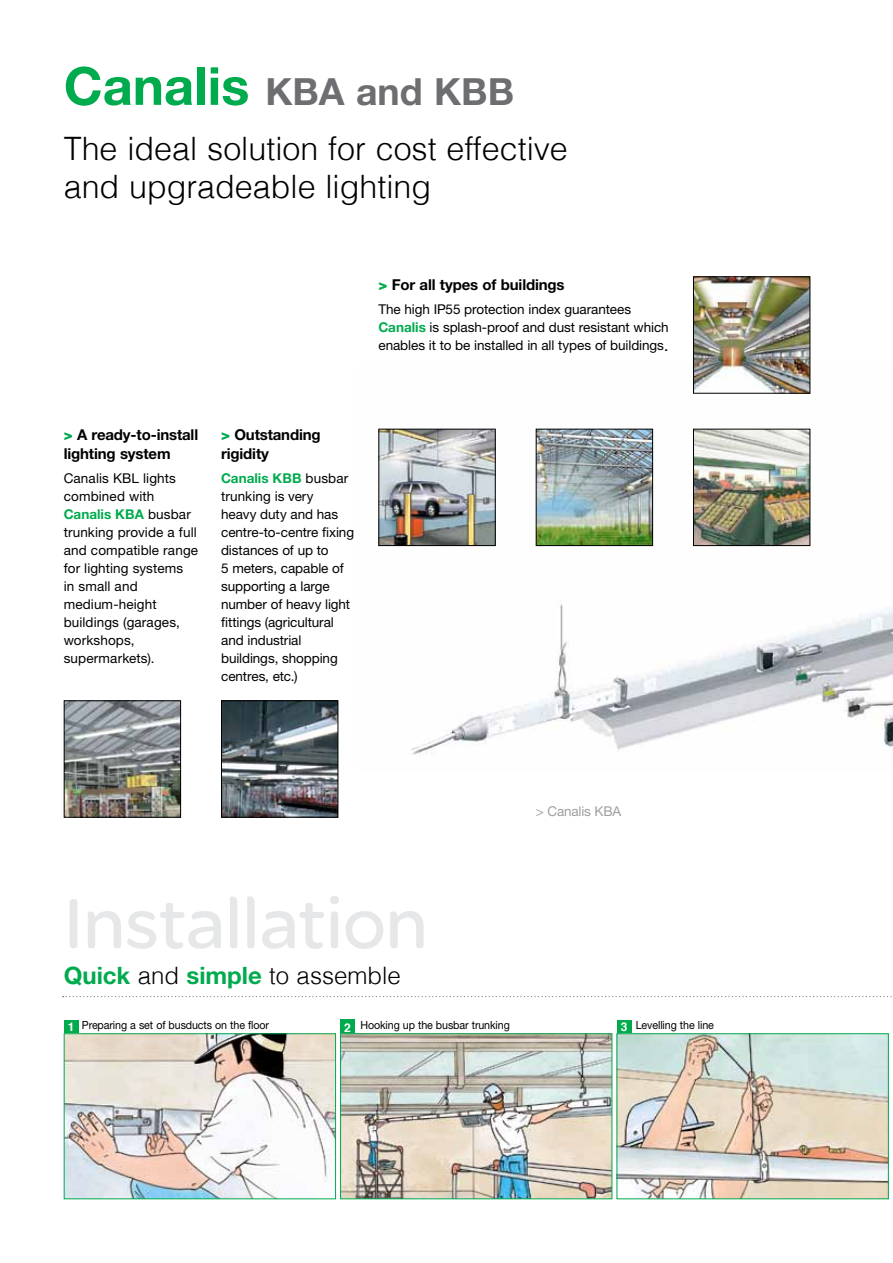
<style>
.page{position:relative;width:893px;height:1263px;background:#fff}
.page>*{position:absolute;margin:0;border:0;box-sizing:border-box;transform-origin:0 0}
.t1{font:75px "SE Optimist";color:#e6e7e8}
.t2{font:700 37.5px "Helvetica Neue";color:#6d6e71}
.t3{font:300 32.25px/38.7px "Helvetica";color:#000}
.t4{font:300 24px "Helvetica";color:#000}
.t5{font:700 15px/18.8px "Helvetica Neue";letter-spacing:-.01em;color:#000}
.t6{font:13.5px/18px "Helvetica Neue";letter-spacing:-.005em;color:#000}
.t7{font:13.5px "Helvetica Neue";letter-spacing:-.01em;color:#9d9fa2}
.t8{font:11.25px "Helvetica Neue";letter-spacing:-.01em;color:#000;scale:.95 1}
.s1{font-size:52.5px;color:#00ab4e}
.s2{font-weight:800;color:#00ab4e}
.s3{font-weight:700;color:#00ab4e}
.s4{font-family:"Helvetica";font-size:18px}
.s5{font-family:"Helvetica Neue";font-weight:700;color:#00ab4e}
.s6{font-family:"Helvetica";font-weight:700;font-size:12px;color:#fff}
</style>
<div class="page">
<img style="left:378px;top:367px;width:515px;height:388px">
<div style="left:64px;top:1020px;width:15px;height:13px;background:#00ab4e"></div>
<div style="left:340px;top:1020px;width:15px;height:14px;background:#00ab4e"></div>
<div style="left:617px;top:1020px;width:14px;height:13px;background:#00ab4e"></div>
<img style="left:695px;top:278px;width:113px;height:114px">
<div style="left:693px;top:276px;width:117px;height:118px;border:1px solid #000"></div>
<img style="left:380px;top:431px;width:114px;height:113px">
<div style="left:378px;top:429px;width:118px;height:117px;border:1px solid #000"></div>
<img style="left:695px;top:431px;width:113px;height:113px">
<div style="left:693px;top:429px;width:117px;height:117px;border:1px solid #000"></div>
<img style="left:538px;top:431px;width:113px;height:113px">
<div style="left:536px;top:429px;width:117px;height:117px;border:1px solid #000"></div>
<img style="left:223px;top:702px;width:113px;height:114px">
<div style="left:221px;top:700px;width:117px;height:118px;border:1px solid #000"></div>
<img style="left:66px;top:1035px;width:268px;height:162px">
<div style="left:64px;top:1033px;width:272px;height:166px;border:1px solid #00ab4e"></div>
<img style="left:342px;top:1035px;width:268px;height:162px">
<div style="left:340px;top:1033px;width:272px;height:166px;border:1px solid #00ab4e"></div>
<img style="left:619px;top:1035px;width:268px;height:162px">
<div style="left:617px;top:1033px;width:272px;height:166px;border:1px solid #00ab4e"></div>
<img style="left:66px;top:702px;width:113px;height:114px">
<div style="left:64px;top:700px;width:117px;height:118px;border:1px solid #000"></div>
<svg style="left:63px;top:996px;width:829px;height:1px"></svg>
<h2 class="t2" style="left:64px;top:68px;width:452px"><span class="s1">Canalis</span> KBA and KBB</h2>
<h3 class="t3" style="left:64px;top:128px;width:506px">The ideal solution for cost effective and upgradeable lighting</h3>
<p class="t5" style="left:378px;top:275px;width:188px"><span class="s2">&gt;</span> For all types of buildings</p>
<p class="t6" style="left:378px;top:300px;width:292px">The high IP55 protection index guarantees<br><span class="s3">Canalis</span> is splash-proof and dust resistant which enables it to be installed in all types of buildings<span class="s4">.</span></p>
<p class="t5" style="left:64px;top:425px;width:136px"><span class="s2">&gt;</span> A ready-to-install lighting system</p>
<p class="t6" style="left:64px;top:469px;width:136px">Canalis KBL lights combined with<br><span class="s3">Canalis KBA</span> busbar trunking provide a full and compatible range for lighting systems<br>in small and medium-height buildings (garages, workshops, supermarkets).</p>
<p class="t5" style="left:221px;top:425px;width:101px"><span class="s2">&gt;</span> Outstanding rigidity</p>
<p class="t6" style="left:221px;top:469px;width:134px"><span class="s3">Canalis KBB</span> busbar trunking is very<br>heavy duty and has centre-to-centre fixing distances of up to<br>5 meters, capable of supporting a large number of heavy light fittings (agricultural and industrial buildings, shopping centres, etc.)</p>
<p class="t7" style="left:536px;top:804px;width:87px">&gt; Canalis KBA</p>
<h1 class="t1" style="left:64px;top:881px;width:365px">Installation</h1>
<h3 class="t4" style="left:64px;top:960px;width:338px"><span class="s5">Quick</span> and <span class="s5">simple</span> to assemble</h3>
<p class="t8" style="left:68px;top:1019px;width:213px"><span class="s6">1</span> Preparing a set of busducts on the floor</p>
<p class="t8" style="left:344px;top:1019px;width:176px"><span class="s6">2</span> Hooking up the busbar trunking</p>
<p class="t8" style="left:621px;top:1019px;width:100px"><span class="s6">3</span> Levelling the line</p>
</div>
